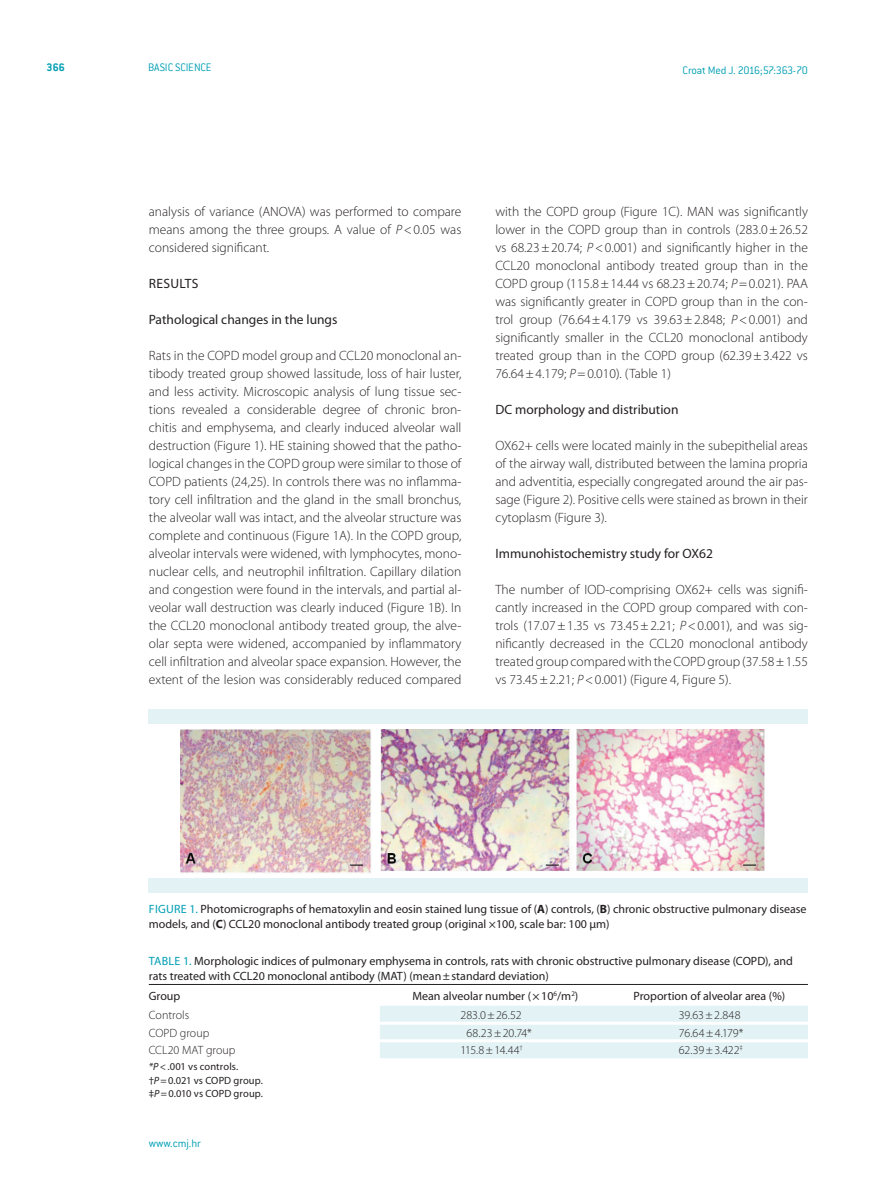
<style>
.page{position:relative;width:893px;height:1191px;background:#fff}
.page>*{position:absolute;margin:0;border:0;box-sizing:border-box;transform-origin:0 0}
.t1{font:300 13.5px/18px "Myriad Pro";color:#231f20;text-align:justify}
.t2{font:13.5px "Myriad Pro";color:#231f20}
.t3{font:12px/15px "Myriad Pro";color:#231f20}
.t4{font:300 12px "Myriad Pro";letter-spacing:-.005em;color:#231f20}
.t5{font:300 12px "ITC Conduit LTCE";letter-spacing:-.015em;color:#009fb4}
.t6{font:700 12px "ITC Conduit LTCE";color:#009fb4}
.t7{font:10.5px/13.5px "Myriad Pro";letter-spacing:.01em;color:#231f20}
.s1{font-style:italic}
.s2{color:#009fb4}
.s3{font-weight:700}
</style>
<div class="page">
<div style="left:380px;top:1006px;width:428px;height:52px;background:#e2f2f5"></div>
<hr style="left:149px;top:984px;width:231px;height:1px;background:#231f20">
<hr style="left:380px;top:984px;width:231px;height:1px;background:#231f20">
<hr style="left:611px;top:984px;width:197px;height:1px;background:#231f20">
<hr style="left:380px;top:1021px;width:231px;height:3px;background:#fff">
<hr style="left:611px;top:1021px;width:197px;height:3px;background:#fff">
<hr style="left:380px;top:1039px;width:231px;height:3px;background:#fff">
<hr style="left:611px;top:1039px;width:197px;height:3px;background:#fff">
<img style="left:181px;top:729px;width:584px;height:145px">
<div style="left:149px;top:709px;width:659px;height:15px;background:#e2f2f5"></div>
<div style="left:149px;top:878px;width:659px;height:15px;background:#e2f2f5"></div>
<p class="t6" style="left:47px;top:60px;width:20px">366</p>
<p class="t5" style="left:148px;top:61px;width:65px">BASIC SCIENCE</p>
<p class="t5" style="left:682px;top:63px;width:127px">Croat Med J. 2016;57:363-70</p>
<p class="t1" style="left:149px;top:202px;width:314px">analysis of variance (ANOVA) was performed to compare means among the three groups. A value of <span class="s1">P</span>&lt;0.05 was considered significant.</p>
<p class="t2" style="left:149px;top:275px;width:50px">Results</p>
<p class="t2" style="left:149px;top:311px;width:190px">Pathological changes in the lungs</p>
<p class="t1" style="left:149px;top:346px;width:314px">Rats in the COPD model group and CCL20 monoclonal an&shy;tibody treated group showed lassitude, loss of hair luster, and less activity. Microscopic analysis of lung tissue sec&shy;tions revealed a considerable degree of chronic bron&shy;chitis and emphysema, and clearly induced alveolar wall destruction (Figure 1). HE staining showed that the patho&shy;logical changes in the COPD group were similar to those of COPD patients (24,25). In controls there was no inflamma&shy;tory cell infiltration and the gland in the small bronchus, the alveolar wall was intact, and the alveolar structure was complete and continuous (Figure 1A). In the COPD group, alveolar intervals were widened, with lymphocytes, mono&shy;nuclear cells, and neutrophil infiltration. Capillary dilation and congestion were found in the intervals, and partial al&shy;veolar wall destruction was clearly induced (Figure 1B). In the CCL20 monoclonal antibody treated group, the alve&shy;olar septa were widened, accompanied by inflammatory cell infiltration and alveolar space expansion. However, the extent of the lesion was considerably reduced compared</p>
<p class="t1" style="left:495px;top:202px;width:314px">with the COPD group (Figure 1C). MAN was significantly lower in the COPD group than in controls (283.0±26.52 vs 68.23±20.74; <span class="s1">P</span>&lt;0.001) and significantly higher in the CCL20 monoclonal antibody treated group than in the COPD group (115.8±14.44 vs 68.23±20.74; <span class="s1">P</span>=0.021). PAA was significantly greater in COPD group than in the con&shy;trol group (76.64±4.179 vs 39.63±2.848; <span class="s1">P</span>&lt;0.001) and significantly smaller in the CCL20 monoclonal antibody treated group than in the COPD group (62.39±3.422 vs 76.64±4.179; <span class="s1">P</span>=0.010). (Table 1)</p>
<p class="t2" style="left:495px;top:401px;width:185px">DC morphology and distribution</p>
<p class="t1" style="left:495px;top:436px;width:314px">OX62+ cells were located mainly in the subepithelial areas of the airway wall, distributed between the lamina propria and adventitia, especially congregated around the air pas&shy;sage (Figure 2). Positive cells were stained as brown in their cytoplasm (Figure 3).</p>
<p class="t2" style="left:495px;top:545px;width:219px">I mmunohistochemistry study for OX62</p>
<p class="t1" style="left:495px;top:580px;width:314px">The number of IOD-comprising OX62+ cells was signifi&shy;cantly increased in the COPD group compared with con&shy;trols (17.07±1.35 vs 73.45±2.21; <span class="s1">P</span>&lt;0.001), and was sig&shy;nificantly decreased in the CCL20 monoclonal antibody treated group compared with the COPD group (37.58±1.55 vs 73.45±2.21; <span class="s1">P</span>&lt;0.001) (Figure 4, Figure 5).</p>
<p class="t3" style="left:149px;top:901px;width:659px"><span class="s2">Figure 1.</span> Photomicrographs of hematoxylin and eosin stained lung tissue of (<span class="s3">A</span>) controls, (<span class="s3">B</span>) chronic obstructive pulmonary disease models, and (<span class="s3">C</span>) CCL20 monoclonal antibody treated group (original ×100, scale bar: 100 µm)</p>
<p class="t3" style="left:149px;top:953px;width:646px"><span class="s2">Table 1.</span> Morphologic indices of pulmonary emphysema in controls, rats with chronic obstructive pulmonary disease (COPD), and rats treated with CCL20 monoclonal antibody (MAT) (mean±standard deviation)</p>
<p class="t3" style="left:149px;top:988px;width:33px">Group</p>
<p class="t3" style="left:412px;top:988px;width:167px">Mean alveolar number (×10<sup>6</sup>/m<sup>2</sup>)</p>
<p class="t3" style="left:634px;top:988px;width:153px">Proportion of alveolar area (%)</p>
<p class="t4" style="left:149px;top:1007px;width:42px">Controls</p>
<p class="t4" style="left:461px;top:1007px;width:62px">283.0±26.52</p>
<p class="t4" style="left:679px;top:1007px;width:63px">39.63±2.848</p>
<p class="t4" style="left:149px;top:1025px;width:62px">COPD group</p>
<p class="t4" style="left:466px;top:1025px;width:67px">68.23±20.74*</p>
<p class="t4" style="left:679px;top:1025px;width:66px">76.64±4.179*</p>
<p class="t4" style="left:149px;top:1042px;width:88px">CCL20 MAT group</p>
<p class="t4" style="left:461px;top:1042px;width:64px">115.8±14.44<sup>†</sup></p>
<p class="t4" style="left:679px;top:1042px;width:65px">62.39±3.422<sup>‡</sup></p>
<p class="t7" style="left:149px;top:1060px;width:116px"><span class="s1">*P&lt;</span>.001 vs controls. †<span class="s1">P</span>=0.021 vs COPD group. ‡<span class="s1">P</span>=0.010 vs COPD group.</p>
<p class="t5" style="left:149px;top:1136px;width:54px">www.cmj.hr</p>
</div>
